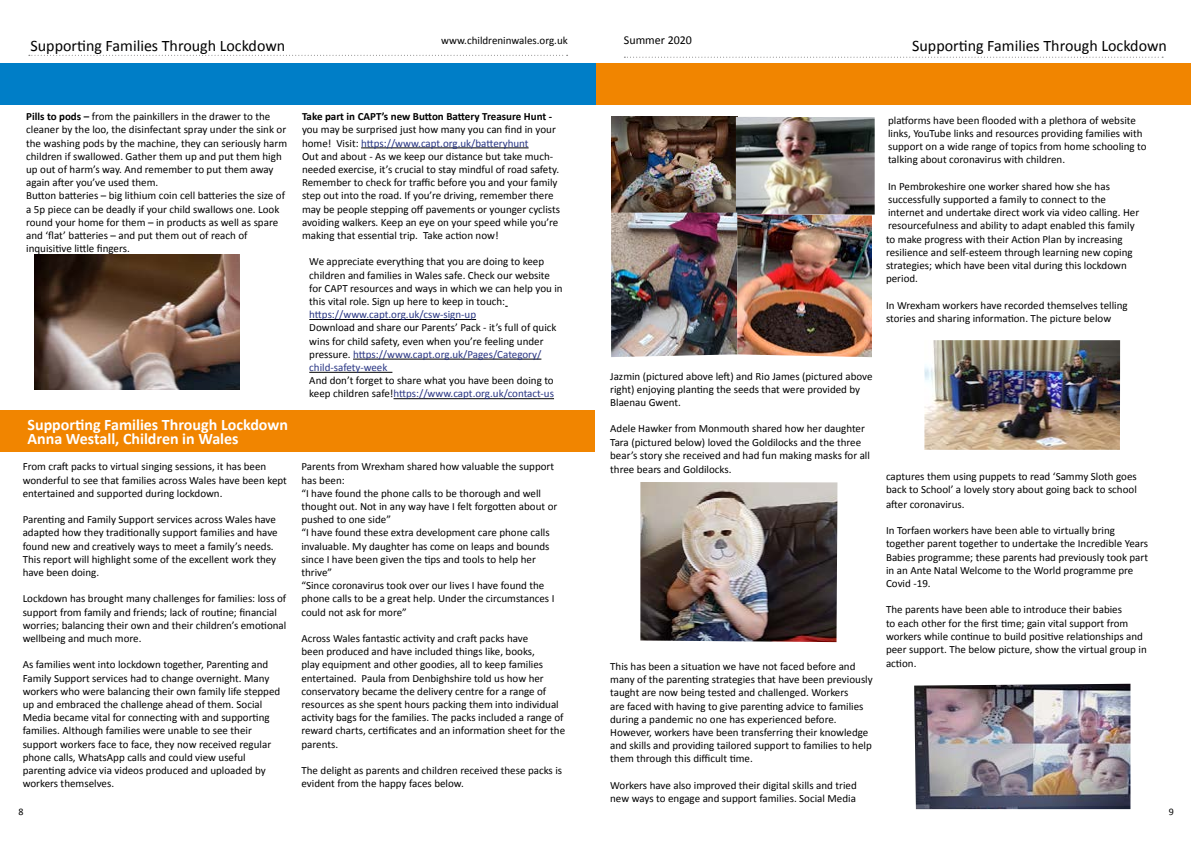
<style>
.page{position:relative;width:1191px;height:842px;background:#fff}
.page>*{position:absolute;margin:0;border:0;box-sizing:border-box;transform-origin:0 0}
.t1{font:16px "Calibri";color:#000}
.t2{font:700 16px/14px "Calibri";color:#fff}
.t3{font:12px "Calibri";color:#000}
.t4{font:11px/13.2px "Calibri";color:#000}
.t5{font:700 11px "Calibri";color:#000}
.t6{font:11px "Calibri";color:#283583}
.t7{font:10px "Calibri";color:#000}
.s1{font-weight:700}
.s2{color:#283583}
</style>
<div class="page">
<svg style="left:624px;top:57px;width:539px;height:1px"></svg>
<svg style="left:29px;top:55px;width:538px;height:1px"></svg>
<div style="left:0;top:63px;width:595px;height:42px;background:#007ec7"></div>
<img style="left:35px;top:254px;width:205px;height:136px">
<hr style="left:361px;top:148px;width:167px;height:1px;background:#000">
<hr style="left:309px;top:319px;width:167px;height:1px;background:#000">
<hr style="left:353px;top:359px;width:188px;height:1px;background:#000">
<hr style="left:309px;top:372px;width:83px;height:1px;background:#000">
<hr style="left:393px;top:398px;width:161px;height:1px;background:#000">
<div style="left:596px;top:63px;width:595px;height:42px;background:#f18500"></div>
<div style="left:0;top:410px;width:594px;height:41px;background:#f18500"></div>
<img style="left:611px;top:116px;width:126px;height:241px">
<img style="left:736px;top:117px;width:138px;height:98px">
<img style="left:737px;top:214px;width:135px;height:143px">
<img style="left:640px;top:482px;width:197px;height:160px">
<img style="left:924px;top:340px;width:196px;height:110px">
<img style="left:914px;top:684px;width:216px;height:125px">
<p class="t4" style="left:441px;top:34px;width:128px">www.childreninwales.org.uk</p>
<p class="t3" style="left:624px;top:33px;width:70px">Summer 2020</p>
<h1 class="t1" style="left:31px;top:36px;width:256px">Supporting Families Through Lockdown</h1>
<h1 class="t1" style="left:912px;top:36px;width:256px">Supporting Families Through Lockdown</h1>
<p class="t4" style="left:26px;top:110px;width:262px"><span class="s1">Pills to pods –</span> from the painkillers in the drawer to the cleaner by the loo, the disinfectant spray under the sink or the washing pods by the machine, they can seriously harm children if swallowed. Gather them up and put them high up out of harm’s way. And remember to put them away again after you’ve used them.<br>Button batteries – big lithium coin cell batteries the size of a 5p piece can be deadly if your child swallows one. Look round your home for them – in products as well as spare and ‘flat’ batteries – and put them out of reach of inquisitive little fingers.</p>
<p class="t5" style="left:302px;top:110px;width:252px">Take part in CAPT’s new Button Battery Treasure Hunt -</p>
<p class="t4" style="left:302px;top:123px;width:260px">you may be surprised just how many you can find in your home! Visit: <span class="s2">https://www.capt.org.uk/batteryhunt<br></span>Out and about - As we keep our distance but take much&shy;needed exercise, it’s crucial to stay mindful of road safety.<br>Remember to check for traffic before you and your family step out into the road. If you’re driving, remember there may be people stepping off pavements or younger cyclists avoiding walkers. Keep an eye on your speed while you’re making that essential trip. Take action now!</p>
<p class="t4" style="left:309px;top:255px;width:255px">We appreciate everything that you are doing to keep children and families in Wales safe. Check our website for CAPT resources and ways in which we can help you in this vital role. Sign up here to keep in touch:</p>
<p class="t6" style="left:309px;top:308px;width:168px">https://www.capt.org.uk/csw-sign-up</p>
<p class="t4" style="left:309px;top:321px;width:249px">Download and share our Parents’ Pack - it’s full of quick wins for child safety, even when you’re feeling under pressure. <span class="s2">https://www.capt.org.uk/Pages/Category/ child-safety-week</span></p>
<p class="t4" style="left:309px;top:374px;width:246px">And don’t forget to share what you have been doing to keep children safe!<span class="s2">https://www.capt.org.uk/contact-us</span></p>
<h1 class="t2" style="left:27px;top:417px;width:262px">Supporting Families Through Lockdown<br>Anna Westall, Children in Wales</h1>
<p class="t4" style="left:23px;top:460px;width:266px">From craft packs to virtual singing sessions, it has been wonderful to see that families across Wales have been kept entertained and supported during lockdown.</p>
<p class="t4" style="left:23px;top:513px;width:256px">Parenting and Family Support services across Wales have adapted how they traditionally support families and have found new and creatively ways to meet a family’s needs.<br>This report will highlight some of the excellent work they have been doing.</p>
<p class="t4" style="left:23px;top:592px;width:265px">Lockdown has brought many challenges for families: loss of support from family and friends; lack of routine; financial worries; balancing their own and their children’s emotional wellbeing and much more.</p>
<p class="t4" style="left:23px;top:658px;width:259px">As families went into lockdown together, Parenting and Family Support services had to change overnight. Many workers who were balancing their own family life stepped up and embraced the challenge ahead of them. Social Media became vital for connecting with and supporting families. Although families were unable to see their support workers face to face, they now received regular phone calls, WhatsApp calls and could view useful parenting advice via videos produced and uploaded by workers themselves.</p>
<p class="t4" style="left:301px;top:460px;width:257px">Parents from Wrexham shared how valuable the support has been:<br>“I have found the phone calls to be thorough and well thought out. Not in any way have I felt forgotten about or pushed to one side”<br>“I have found these extra development care phone calls invaluable. My daughter has come on leaps and bounds since I have been given the tips and tools to help her thrive”<br>“Since coronavirus took over our lives I have found the phone calls to be a great help. Under the circumstances I could not ask for more”</p>
<p class="t4" style="left:301px;top:632px;width:265px">Across Wales fantastic activity and craft packs have<br>been produced and have included things like, books,<br>play equipment and other goodies, all to keep families entertained. Paula from Denbighshire told us how her conservatory became the delivery centre for a range of resources as she spent hours packing them into individual activity bags for the families. The packs included a range of reward charts, certificates and an information sheet for the parents.</p>
<p class="t4" style="left:301px;top:764px;width:262px">The delight as parents and children received these packs is evident from the happy faces below.</p>
<p class="t4" style="left:888px;top:114px;width:260px">platforms have been flooded with a plethora of website links, YouTube links and resources providing families with support on a wide range of topics from home schooling to talking about coronavirus with children.</p>
<p class="t4" style="left:886px;top:180px;width:255px">In Pembrokeshire one worker shared how she has successfully supported a family to connect to the internet and undertake direct work via video calling. Her resourcefulness and ability to adapt enabled this family to make progress with their Action Plan by increasing resilience and self-esteem through learning new coping strategies; which have been vital during this lockdown period.</p>
<p class="t4" style="left:886px;top:298px;width:243px">In Wrexham workers have recorded themselves telling stories and sharing information. The picture below</p>
<p class="t4" style="left:610px;top:369px;width:264px">Jazmin (pictured above left) and Rio James (pictured above right) enjoying planting the seeds that were provided by<br>Blaenau Gwent.</p>
<p class="t4" style="left:610px;top:422px;width:261px">Adele Hawker from Monmouth shared how her daughter<br>Tara (pictured below) loved the Goldilocks and the three bear’s story she received and had fun making masks for all</p>
<p class="t4" style="left:610px;top:463px;width:123px">three bears and Goldilocks.</p>
<p class="t4" style="left:610px;top:660px;width:264px">This has been a situation we have not faced before and many of the parenting strategies that have been previously taught are now being tested and challenged. Workers<br>are faced with having to give parenting advice to families during a pandemic no one has experienced before.<br>However, workers have been transferring their knowledge and skills and providing tailored support to families to help them through this difficult time.</p>
<p class="t4" style="left:610px;top:778px;width:248px">Workers have also improved their digital skills and tried new ways to engage and support families. Social Media</p>
<p class="t4" style="left:886px;top:470px;width:252px">captures them using puppets to read ‘Sammy Sloth goes back to School’ a lovely story about going back to school</p>
<p class="t4" style="left:886px;top:498px;width:80px">after coronavirus.</p>
<p class="t4" style="left:886px;top:524px;width:263px">In Torfaen workers have been able to virtually bring together parent together to undertake the Incredible Years Babies programme; these parents had previously took part in an Ante Natal Welcome to the World programme pre Covid -19.</p>
<p class="t4" style="left:886px;top:603px;width:262px">The parents have been able to introduce their babies<br>to each other for the first time; gain vital support from workers while continue to build positive relationships and peer support. The below picture, show the virtual group in</p>
<p class="t4" style="left:886px;top:657px;width:32px">action.</p>
<p class="t7" style="left:18px;top:806px;width:7px">8</p>
<p class="t7" style="left:1168px;top:806px;width:7px">9</p>
</div>
